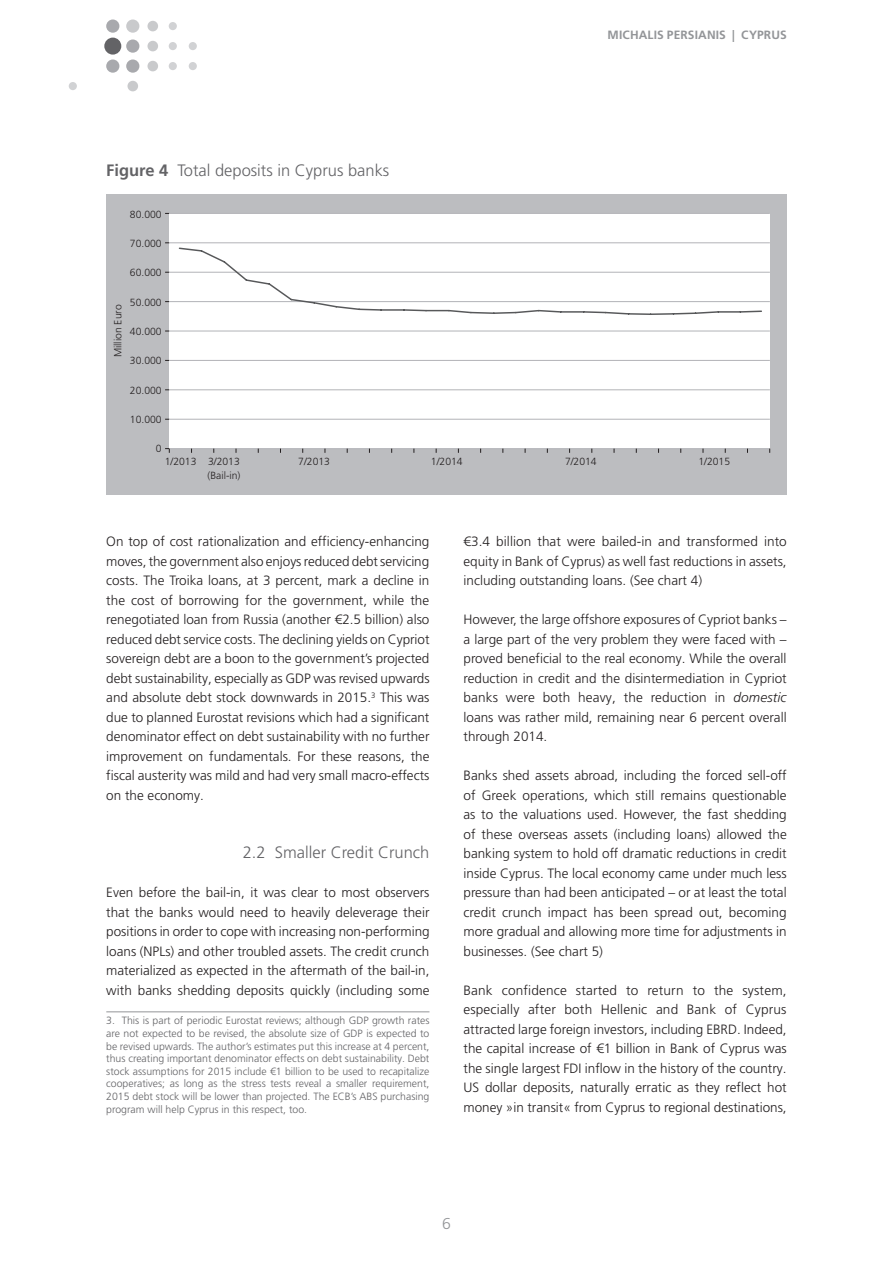
<style>
.page{position:relative;width:893px;height:1263px;background:#fff}
.page>*{position:absolute;margin:0;border:0;box-sizing:border-box;transform-origin:0 0}
._330_B_U{font:300 16.5px "Frutiger LT Pro";color:#636366}
.t1{font:300 15.75px "Frutiger LT Pro";color:#939598}
._200_Standard{font:300 13.5px/19.5px "Frutiger LT Pro";color:#231f20;text-align:justify}
._201_Standard_O{font:300 13.5px/19.5px "Frutiger LT Pro";color:#231f20;text-align:justify}
.t2{font:700 12px "Frutiger LT Pro";color:#939598}
._380_Fussnote{font:300 10.5px/12.6px "Frutiger LT Pro";color:#636366;text-align:justify}
.t3{font:300 10.35px "Frutiger LT Pro";color:#231f20}
.s1{font-weight:700}
.s2{font-style:italic}
</style>
<div class="page">
<div style="left:104px;top:38px;width:17px;height:17px;background:#636366;border-radius:50%"></div>
<div style="left:69px;top:82px;width:8px;height:8px;background:#d1d2d4;border-radius:50%"></div>
<div style="left:127px;top:81px;width:11px;height:10px;background:#c9cacc;border-radius:50%"></div>
<div style="left:169px;top:22px;width:8px;height:8px;background:#d1d2d4;border-radius:50%"></div>
<div style="left:147px;top:21px;width:11px;height:10px;background:#c9cacc;border-radius:50%"></div>
<div style="left:189px;top:42px;width:8px;height:8px;background:#d1d2d4;border-radius:50%"></div>
<div style="left:169px;top:42px;width:8px;height:8px;background:#d1d2d4;border-radius:50%"></div>
<div style="left:147px;top:41px;width:11px;height:10px;background:#c9cacc;border-radius:50%"></div>
<div style="left:189px;top:62px;width:8px;height:8px;background:#d1d2d4;border-radius:50%"></div>
<div style="left:169px;top:62px;width:8px;height:8px;background:#d1d2d4;border-radius:50%"></div>
<div style="left:147px;top:61px;width:11px;height:10px;background:#c9cacc;border-radius:50%"></div>
<div style="left:126px;top:20px;width:13px;height:13px;background:#c9cacc;border-radius:50%"></div>
<div style="left:106px;top:20px;width:13px;height:13px;background:#a8a9ad;border-radius:50%"></div>
<div style="left:126px;top:39px;width:13px;height:14px;background:#a8a9ad;border-radius:50%"></div>
<div style="left:126px;top:59px;width:13px;height:14px;background:#a8a9ad;border-radius:50%"></div>
<div style="left:106px;top:59px;width:13px;height:14px;background:#a8a9ad;border-radius:50%"></div>
<hr style="left:106px;top:1011px;width:323px;height:1px;background:#939598">
<div style="left:106px;top:194px;width:681px;height:301px;background:#bcbdc0"></div>
<div style="left:169px;top:213px;width:601px;height:236px;background:#fff"></div>
<hr style="left:169px;top:448px;width:601px;height:1px;background:#b2b3b7">
<hr style="left:169px;top:419px;width:601px;height:1px;background:#b2b3b7">
<hr style="left:169px;top:389px;width:601px;height:1px;background:#b2b3b7">
<hr style="left:169px;top:360px;width:601px;height:1px;background:#b2b3b7">
<hr style="left:169px;top:331px;width:601px;height:1px;background:#b2b3b7">
<hr style="left:169px;top:301px;width:601px;height:1px;background:#b2b3b7">
<hr style="left:169px;top:272px;width:601px;height:1px;background:#b2b3b7">
<hr style="left:169px;top:242px;width:601px;height:1px;background:#b2b3b7">
<hr style="left:169px;top:213px;width:601px;height:1px;background:#b2b3b7">
<svg style="left:178px;top:247px;width:585px;height:68px"></svg>
<svg style="left:165px;top:448px;width:5px;height:5px"></svg>
<p class="t2" style="left:608px;top:28px;width:19px">MICHALIS</p>
<p class="t2" style="left:667px;top:28px;width:15px">PERSIANIS</p>
<p class="t2" style="left:732px;top:28px;width:26px">| CYPRUS</p>
<p class="_330_B_U" style="left:106px;top:160px;width:285px"><span class="s1">FIGURE 4</span> Total deposits in Cyprus banks</p>
<p class="t3" style="left:130px;top:208px;width:33px">80.000</p>
<p class="t3" style="left:130px;top:237px;width:33px">70.000</p>
<p class="t3" style="left:130px;top:267px;width:33px">60.000</p>
<p class="t3" style="left:130px;top:296px;width:33px">50.000</p>
<p class="t3" style="left:130px;top:325px;width:33px">40.000</p>
<p class="t3" style="left:130px;top:355px;width:33px">30.000</p>
<p class="t3" style="left:130px;top:384px;width:33px">20.000</p>
<p class="t3" style="left:130px;top:413px;width:33px">10.000</p>
<p class="t3" style="left:156px;top:443px;width:7px">0</p>
<p class="t3" style="left:165px;top:456px;width:33px">1/2013</p>
<p class="t3" style="left:298px;top:456px;width:33px">7/2013</p>
<p class="t3" style="left:112px;top:357px;width:54px;rotate:-90deg">Million Euro</p>
<p class="t3" style="left:208px;top:456px;width:33px">3/2013</p>
<p class="t3" style="left:565px;top:456px;width:33px">7/2014</p>
<p class="t3" style="left:208px;top:469px;width:34px">(Bail-in)</p>
<p class="t3" style="left:431px;top:456px;width:33px">1/2014</p>
<p class="t3" style="left:698px;top:456px;width:33px">1/2015</p>
<p class="_200_Standard" style="left:106px;top:532px;width:325px">On top of cost rationalization and efficiency-enhancing moves, the government also enjoys reduced debt servicing costs. The Troika loans, at 3 percent, mark a decline in the cost of borrowing for the government, while the renegotiated loan from Russia (another €2.5 billion) also reduced debt service costs. The declining yields on Cypriot sovereign debt are a boon to the government’s projected debt sustainability, especially as GDP was revised upwards and absolute debt stock downwards in 2015.<sup>3</sup> This was due to planned Eurostat revisions which had a significant denominator effect on debt sustainability with no further improvement on fundamentals. For these reasons, the fiscal austerity was mild and had very small macro-effects on the economy.</p>
<p class="_330_B_U" style="left:243px;top:843px;width:188px">2.2 Smaller Credit Crunch</p>
<p class="_201_Standard_O" style="left:106px;top:883px;width:325px">Even before the bail-in, it was clear to most observers that the banks would need to heavily deleverage their positions in order to cope with increasing non-performing loans (NPLs) and other troubled assets. The credit crunch materialized as expected in the aftermath of the bail-in, with banks shedding deposits quickly (including some</p>
<p class="_380_Fussnote" style="left:106px;top:1014px;width:325px">3. This is part of periodic Eurostat reviews; although GDP growth rates are not expected to be revised, the absolute size of GDP is expected to be revised upwards. The author’s estimates put this increase at 4 percent, thus creating important denominator effects on debt sustainability. Debt stock assumptions for 2015 include €1 billion to be used to recapitalize cooperatives; as long as the stress tests reveal a smaller requirement, 2015 debt stock will be lower than projected. The ECB’s ABS purchasing program will help Cyprus in this respect, too.</p>
<p class="_200_Standard" style="left:463px;top:532px;width:325px">€3.4 billion that were bailed-in and transformed into equity in Bank of Cyprus) as well fast reductions in assets, including outstanding loans. (See chart 4)</p>
<p class="_200_Standard" style="left:463px;top:610px;width:325px">However, the large offshore exposures of Cypriot banks – a large part of the very problem they were faced with – proved beneficial to the real economy. While the overall reduction in credit and the disintermediation in Cypriot banks were both heavy, the reduction in <span class="s2">domestic </span>loans was rather mild, remaining near 6 percent overall through 2014.</p>
<p class="_200_Standard" style="left:463px;top:766px;width:325px">Banks shed assets abroad, including the forced sell-off of Greek operations, which still remains questionable as to the valuations used. However, the fast shedding of these overseas assets (including loans) allowed the banking system to hold off dramatic reductions in credit inside Cyprus. The local economy came under much less pressure than had been anticipated – or at least the total credit crunch impact has been spread out, becoming more gradual and allowing more time for adjustments in businesses. (See chart 5)</p>
<p class="_200_Standard" style="left:463px;top:980px;width:325px">Bank confidence started to return to the system, especially after both Hellenic and Bank of Cyprus attracted large foreign investors, including EBRD. Indeed, the capital increase of €1 billion in Bank of Cyprus was the single largest FDI inflow in the history of the country.<br>US dollar deposits, naturally erratic as they reflect hot money »in transit« from Cyprus to regional destinations,</p>
<p class="t1" style="left:442px;top:1214px;width:10px">6</p>
</div>
